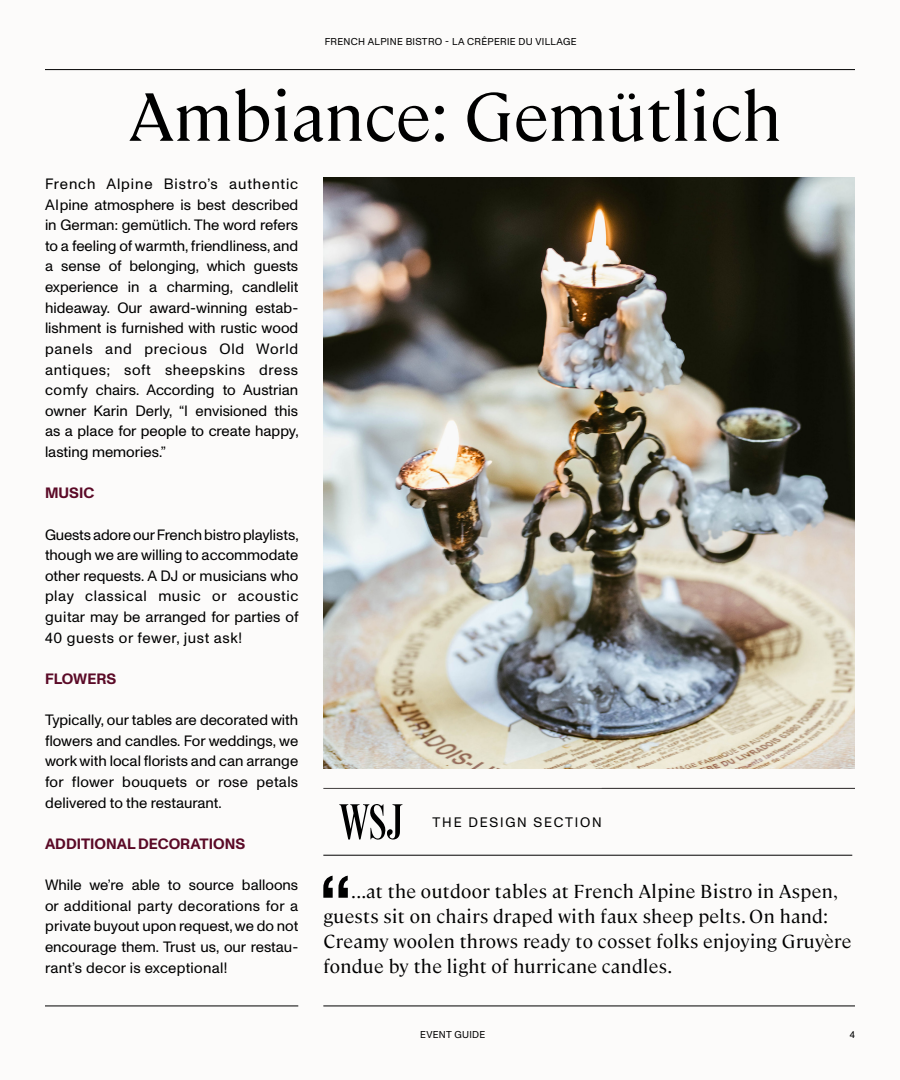
<style>
.page{position:relative;width:900px;height:1080px;background:#fcfbfa}
.page>*{position:absolute;margin:0;border:0;box-sizing:border-box;transform-origin:0 0}
.t1{font:67.75px "Cambon";color:#000}
.t2{font:18.75px/25px "Cambon";letter-spacing:.02em;color:#000}
.t3{font:15px/20.6px "Monument Grotesk";color:#000;text-align:justify}
.t4{font:700 15px "Monument Grotesk";color:#5b0a27}
.t5{font:13.75px "Monument Grotesk";letter-spacing:.13em;color:#000}
.t6{font:10px "Monument Grotesk";letter-spacing:.03em;color:#000}
</style>
<div class="page">
<svg style="left:323px;top:876px;width:25px;height:22px"></svg>
<hr style="left:45px;top:69px;width:810px;height:1px;background:#000">
<hr style="left:45px;top:1006px;width:253px;height:1px;background:#000">
<hr style="left:323px;top:855px;width:529px;height:1px;background:#000">
<svg style="left:339px;top:804px;width:64px;height:36px"></svg>
<hr style="left:323px;top:788px;width:532px;height:1px;background:#413e3e">
<hr style="left:323px;top:1006px;width:532px;height:1px;background:#000">
<img style="left:323px;top:177px;width:532px;height:592px">
<p class="t6" style="left:325px;top:35px;width:253px">FRENCH ALPINE BISTRO - LA CRÊPERIE DU VILLAGE</p>
<h1 class="t1" style="left:129px;top:68px;width:654px">Ambiance: Gemütlich</h1>
<p class="t3" style="left:45px;top:173px;width:255px">French Alpine Bistro’s authentic Alpine atmosphere is best described in German: gemütlich. The word refers to a feeling of warmth, friendliness, and a sense of belonging, which guests experience in a charming, candlelit hideaway. Our award-winning estab&shy;lishment is furnished with rustic wood panels and precious Old World antiques; soft sheepskins dress comfy chairs. According to Austrian owner Karin Derly, “I envisioned this as a place for people to create happy, lasting memories.”</p>
<p class="t4" style="left:45px;top:482px;width:51px">MUSIC</p>
<p class="t3" style="left:45px;top:523px;width:255px">Guests adore our French bistro playlists, though we are willing to accommodate other requests. A DJ or musicians who play classical music or acoustic guitar may be arranged for parties of 40 guests or fewer, just ask!</p>
<p class="t4" style="left:45px;top:668px;width:73px">FLOWERS</p>
<p class="t3" style="left:45px;top:709px;width:255px">Typically, our tables are decorated with flowers and candles. For weddings, we work with local florists and can arrange for flower bouquets or rose petals delivered to the restaurant.</p>
<p class="t4" style="left:45px;top:833px;width:202px">ADDITIONAL DECORATIONS</p>
<p class="t3" style="left:45px;top:874px;width:255px">While we’re able to source balloons or additional party decorations for a private buyout upon request, we do not encourage them. Trust us, our restau&shy;rant’s decor is exceptional!</p>
<p class="t2" style="left:323px;top:877px;width:529px;text-indent:28px">...at the outdoor tables at French Alpine Bistro in Aspen, guests sit on chairs draped with faux sheep pelts. On hand:<br>Creamy woolen throws ready to cosset folks enjoying Gruyère fondue by the light of hurricane candles.</p>
<p class="t5" style="left:433px;top:813px;width:171px">THE DESIGN SECTION</p>
<p class="t6" style="left:420px;top:1028px;width:67px">EVENT GUIDE</p>
<p class="t6" style="left:850px;top:1028px;width:7px">4</p>
</div>
